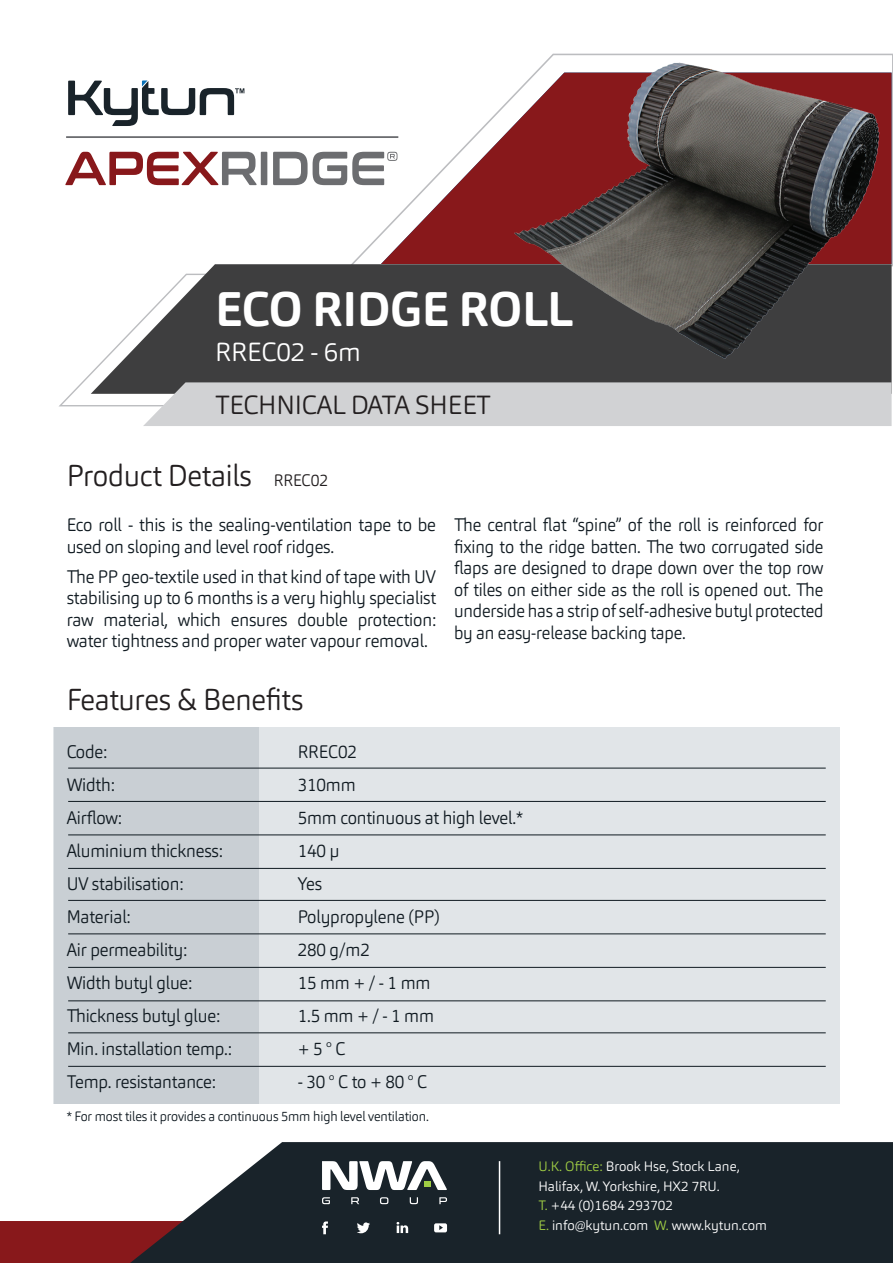
<style>
.page{position:relative;width:893px;height:1263px;background:#fff}
.page>*{position:absolute;margin:0;border:0;box-sizing:border-box;transform-origin:0 0}
.t1{font:700 48px "Carnas";letter-spacing:-.01em;color:#fff}
.t2{font:300 30px "Carnas";letter-spacing:-.01em;color:#231f20;scale:.95 1}
.t3{font:300 25.95px "Carnas";letter-spacing:-.01em;color:#231f20}
.t4{font:300 25.95px "Carnas";letter-spacing:-.01em;color:#fff}
.t5{font:300 18px/21.6px "Carnas";letter-spacing:-.01em;color:#101a21;scale:.95 1}
.t6{font:300 18px/21.6px "Carnas";letter-spacing:-.01em;color:#101a21;text-align:justify;scale:.93 1}
.t7{font:300 13.5px/19.5px "Carnas";color:#fff}
.t8{font:300 13.5px "Carnas";letter-spacing:-.01em;color:#101a21;scale:.95 1}
.s1{font-size:16.5px}
.s2{color:#a0cd44}
</style>
<div class="page">
<div style="left:54px;top:728px;width:786px;height:376px;background:#e1e5e8"></div>
<div style="left:54px;top:728px;width:204px;height:376px;background:#c9cfd4"></div>
<hr style="left:68px;top:768px;width:758px;height:1px;background:#101a21">
<hr style="left:68px;top:801px;width:758px;height:1px;background:#101a21">
<hr style="left:68px;top:834px;width:758px;height:1px;background:#101a21">
<hr style="left:68px;top:868px;width:758px;height:1px;background:#101a21">
<hr style="left:68px;top:900px;width:758px;height:1px;background:#101a21">
<hr style="left:68px;top:933px;width:758px;height:1px;background:#101a21">
<hr style="left:68px;top:967px;width:758px;height:1px;background:#101a21">
<hr style="left:68px;top:1000px;width:758px;height:1px;background:#101a21">
<hr style="left:68px;top:1032px;width:758px;height:1px;background:#101a21">
<hr style="left:68px;top:1066px;width:758px;height:1px;background:#101a21">
<svg style="left:183px;top:1142px;width:710px;height:121px;background:#283138"></svg>
<svg style="left:0;top:1221px;width:668px;height:42px;background:#352228"></svg>
<svg style="left:322px;top:1161px;width:125px;height:29px"></svg>
<svg style="left:322px;top:1197px;width:125px;height:7px"></svg>
<hr style="left:499px;top:1161px;width:1px;height:73px;background:#fff">
<svg style="left:381px;top:105px;width:123px;height:159px"></svg>
<svg style="left:91px;top:264px;width:801px;height:130px;background:#59595a"></svg>
<div style="left:143px;top:382px;width:749px;height:44px;background:#d1d2d4"></div>
<hr style="left:66px;top:136px;width:332px;height:2px;background:#6c6d70">
<svg style="left:65px;top:152px;width:332px;height:33px"></svg>
<svg style="left:68px;top:80px;width:176px;height:46px"></svg>
<img style="left:504px;top:53px;width:388px;height:313px">
<h1 class="t1" style="left:215px;top:278px;width:360px">ECO RIDGE ROLL</h1>
<h3 class="t4" style="left:215px;top:336px;width:147px">RREC02 - 6m</h3>
<h3 class="t3" style="left:215px;top:388px;width:277px">TECHNICAL DATA SHEET</h3>
<h2 class="t2" style="left:67px;top:457px;width:277px">Product Details <span class="s1">RREC02</span></h2>
<p class="t5" style="left:67px;top:514px;width:390px">Eco roll - this is the sealing-ventilation tape to be used on sloping and level roof ridges.</p>
<p class="t5" style="left:67px;top:565px;width:390px;text-align:justify">The PP geo-textile used in that kind of tape with UV stabilising up to 6 months is a very highly specialist raw material, which ensures double protection: water tightness and proper water vapour removal.</p>
<h2 class="t2" style="left:67px;top:681px;width:251px">Features &amp; Benefits</h2>
<p class="t6" style="left:454px;top:514px;width:399px">The central flat “spine” of the roll is reinforced for fixing to the ridge batten. The two corrugated side flaps are designed to drape down over the top row of tiles on either side as the roll is opened out. The underside has a strip of self-adhesive butyl protected by an easy-release backing tape.</p>
<p class="t5" style="left:67px;top:740px;width:44px">Code:</p>
<p class="t5" style="left:298px;top:740px;width:64px">RREC02</p>
<p class="t5" style="left:67px;top:773px;width:52px">Width:</p>
<p class="t5" style="left:298px;top:773px;width:63px">310mm</p>
<p class="t5" style="left:67px;top:806px;width:60px">Airflow:</p>
<p class="t5" style="left:298px;top:806px;width:239px">5mm continuous at high level.*</p>
<p class="t5" style="left:67px;top:839px;width:166px">Aluminium thickness:</p>
<p class="t5" style="left:298px;top:839px;width:46px">140 μ</p>
<p class="t5" style="left:67px;top:872px;width:124px">UV stabilisation:</p>
<p class="t5" style="left:298px;top:872px;width:27px">Yes</p>
<p class="t5" style="left:67px;top:905px;width:69px">Material:</p>
<p class="t5" style="left:298px;top:905px;width:151px">Polypropylene (PP)</p>
<p class="t5" style="left:67px;top:938px;width:128px">Air permeability:</p>
<p class="t5" style="left:298px;top:938px;width:78px">280 g/m2</p>
<p class="t5" style="left:67px;top:971px;width:134px">Width butyl glue:</p>
<p class="t5" style="left:298px;top:971px;width:141px">15 mm + / - 1 mm</p>
<p class="t5" style="left:67px;top:1004px;width:163px">Thickness butyl glue:</p>
<p class="t5" style="left:298px;top:1004px;width:145px">1.5 mm + / - 1 mm</p>
<p class="t5" style="left:67px;top:1037px;width:175px">Min. installation temp.:</p>
<p class="t5" style="left:298px;top:1037px;width:52px">+ 5 ° C</p>
<p class="t5" style="left:67px;top:1070px;width:159px">Temp. resistantance:</p>
<p class="t5" style="left:298px;top:1070px;width:138px">- 30 ° C to + 80 ° C</p>
<p class="t8" style="left:67px;top:1107px;width:383px">* For most tiles it provides a continuous 5mm high level ventilation.</p>
<p class="t7" style="left:538px;top:1157px;width:230px"><span class="s2">U.K. Office:</span> Brook Hse, Stock Lane,<br>Halifax, W. Yorkshire, HX2 7RU.<br><span class="s2">T.</span> +44 (0)1684 293702<br><span class="s2">E.</span> info@kytun.com <span class="s2">W.</span> www.kytun.com</p>
</div>
